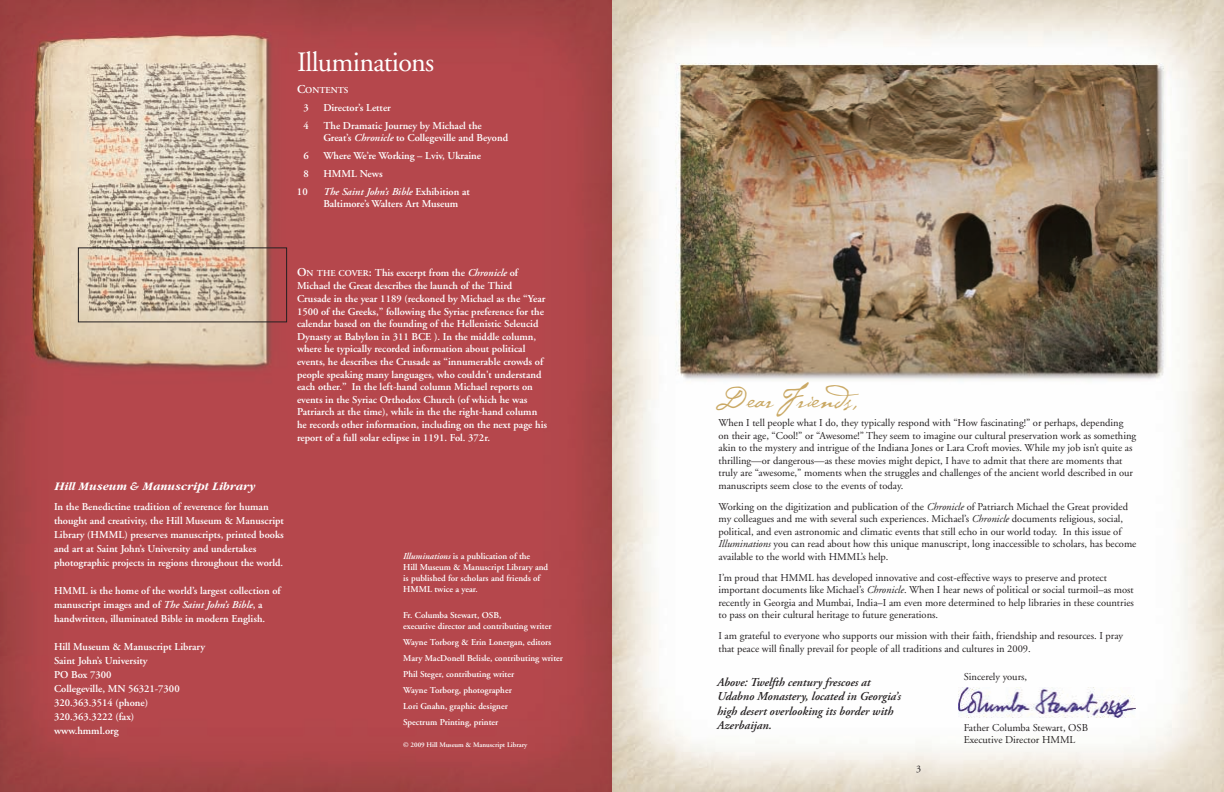
<style>
.page{position:relative;width:1224px;height:792px;background:#fff}
.page>*{position:absolute;margin:0;border:0;box-sizing:border-box;transform-origin:0 0}
.t1{font:32px "P22 Cezanne";color:#caa965}
.t2{font:28px "Adobe Garamond";letter-spacing:-.025em;color:#fff}
.t3{font:italic 600 12px/14.4px "Adobe Garamond Pro";color:#231f20}
.t4{font:italic 700 12px "Garamond";color:#fff}
.t5{font:10.5px/12.6px "Adobe Garamond";color:#231f20}
.t6{font:600 10.5px/12.7px "Adobe Garamond";color:#fff}
.t7{font:10px "Adobe Garamond";color:#231f20}
.t8{font:600 9px/16px "Adobe Garamond";color:#fff}
.t9{font:600 7px "Adobe Garamond";color:#fff}
.s1{font-size:12px}
.s2{font-style:italic}
.s3{font-size:9px}
</style>
<div class="page">
<img style="left:0;top:0;width:612px;height:792px">
<div style="left:78px;top:248px;width:209px;height:74px;border:1px solid #231f20"></div>
<svg style="left:612px;top:0;width:612px;height:792px"></svg>
<img style="left:958px;top:687px;width:178px;height:31px">
<h2 class="t2" style="left:297px;top:50px;width:139px">Illuminations</h2>
<p class="t8" style="left:297px;top:83px;width:53px"><span class="s1">C</span>ONTENTS</p>
<p class="t6" style="left:304px;top:102px;width:7px">3</p>
<p class="t6" style="left:323px;top:102px;width:69px">Director’s Letter</p>
<p class="t6" style="left:304px;top:120px;width:7px">4</p>
<p class="t6" style="left:323px;top:120px;width:186px;line-height:12px">The Dramatic Journey by Michael the<br>Great’s <span class="s2">Chronicle</span> to Collegeville and Beyond</p>
<p class="t6" style="left:304px;top:150px;width:7px">6</p>
<p class="t6" style="left:323px;top:150px;width:159px">Where We’re Working – Lviv, Ukraine</p>
<p class="t6" style="left:304px;top:168px;width:7px">8</p>
<p class="t6" style="left:323px;top:168px;width:61px">HMML News</p>
<p class="t6" style="left:297px;top:186px;width:12px">10</p>
<p class="t6" style="left:323px;top:186px;width:148px;line-height:12px"><span class="s2">The Saint John’s Bible</span> Exhibition at<br>Baltimore’s Walters Art Museum</p>
<p class="t6" style="left:297px;top:267px;width:252px"><span class="s1">O</span><span class="s3">N THE COVER</span><span class="s1">:</span> This excerpt from the <span class="s2">Chronicle</span> of Michael the Great describes the launch of the Third Crusade in the year 1189 (reckoned by Michael as the “Year 1500 of the Greeks,” following the Syriac preference for the calendar based on the founding of the Hellenistic Seleucid Dynasty at Babylon in 311 BCE ). In the middle column, where he typically recorded information about political events, he describes the Crusade as “innumerable crowds of people speaking many languages, who couldn't understand each other.” In the left-hand column Michael reports on events in the Syriac Orthodox Church (of which he was Patriarch at the time), while in the the right-hand column he records other information, including on the next page his report of a full solar eclipse in 1191. Fol. 372r.</p>
<p class="t4" style="left:54px;top:479px;width:203px">Hill Museum &amp; Manuscript Library</p>
<p class="t6" style="left:54px;top:501px;width:231px;line-height:14px">In the Benedictine tradition of reverence for human thought and creativity, the Hill Museum &amp; Manuscript Library (HMML) preserves manuscripts, printed books and art at Saint John’s University and undertakes photographic projects in regions throughout the world.</p>
<p class="t6" style="left:54px;top:585px;width:228px;line-height:14px">HMML is the home of the world’s largest collection of manuscript images and of <span class="s2">The Saint John’s Bible</span>, a handwritten, illuminated Bible in modern English.</p>
<p class="t6" style="left:54px;top:641px;width:153px;line-height:14px">Hill Museum &amp; Manuscript Library<br>Saint John’s University<br>PO Box 7300<br>Collegeville, MN 56321-7300<br>320.363.3514 (phone)<br>320.363.3222 (fax)<br>www.hmml.org</p>
<p class="t8" style="left:403px;top:552px;width:147px;line-height:10.8px"><span class="s2">Illuminations</span> is a publication of the<br>Hill Museum &amp; Manuscript Library and is published for scholars and friends of HMML twice a year.</p>
<p class="t8" style="left:403px;top:611px;width:150px;line-height:11px">Fr. Columba Stewart, OSB,<br>executive director and contributing writer</p>
<p class="t8" style="left:403px;top:635px;width:161px">Wayne Torborg &amp; Erin Lonergan, editors Mary MacDonell Belisle, contributing writer Phil Steger, contributing writer<br>Wayne Torborg, photographer<br>Lori Gnahn, graphic designer<br>Spectrum Printing, printer</p>
<p class="t9" style="left:403px;top:742px;width:126px">© 2009 Hill Museum &amp; Manuscript Library</p>
<h1 class="t1" style="left:715px;top:378px;width:155px">DearFriends,</h1>
<p class="t5" style="left:718px;top:417px;width:419px">When I tell people what I do, they typically respond with “How fascinating!” or perhaps, depending on their age, “Cool!” or “Awesome!” They seem to imagine our cultural preservation work as something akin to the mystery and intrigue of the Indiana Jones or Lara Croft movies. While my job isn’t quite as thrilling—or dangerous—as these movies might depict, I have to admit that there are moments that truly are “awesome,” moments when the struggles and challenges of the ancient world described in our manuscripts seem close to the events of today.</p>
<p class="t5" style="left:718px;top:501px;width:420px">Working on the digitization and publication of the <span class="s2">Chronicle</span> of Patriarch Michael the Great provided my colleagues and me with several such experiences. Michael’s <span class="s2">Chronicle</span> documents religious, social, political, and even astronomic and climatic events that still echo in our world today. In this issue of <span class="s2">Illuminations</span> you can read about how this unique manuscript, long inaccessible to scholars, has become available to the world with HMML’s help.</p>
<p class="t5" style="left:718px;top:572px;width:417px">I’m proud that HMML has developed innovative and cost-effective ways to preserve and protect important documents like Michael’s <span class="s2">Chronicle</span>. When I hear news of political or social turmoil–as most recently in Georgia and Mumbai, India–I am even more determined to help libraries in these countries to pass on their cultural heritage to future generations.</p>
<p class="t5" style="left:718px;top:630px;width:406px">I am grateful to everyone who supports our mission with their faith, friendship and resources. I pray that peace will finally prevail for people of all traditions and cultures in 2009.</p>
<p class="t3" style="left:717px;top:676px;width:185px">Above: Twelfth century frescoes at<br>Udabno Monastery, located in Georgia’s high desert overlooking its border with<br>Azerbaijan.</p>
<p class="t7" style="left:916px;top:765px;width:6px">3</p>
<p class="t5" style="left:964px;top:672px;width:65px">Sincerely yours,</p>
<p class="t5" style="left:964px;top:722px;width:126px">Father Columba Stewart, OSB<br>Executive Director HMML</p>
</div>
